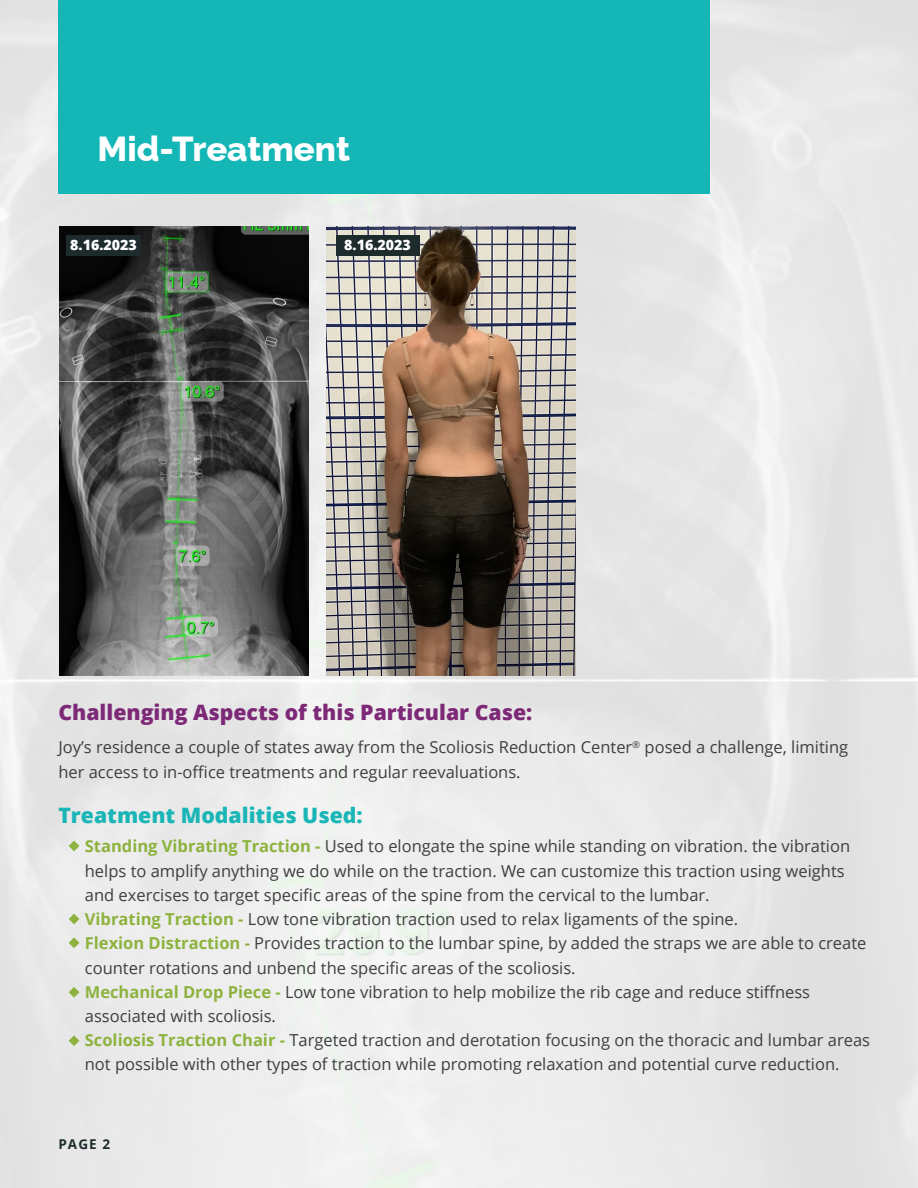
<style>
.page{position:relative;width:918px;height:1188px;background:#e9e9e9}
.page>*{position:absolute;margin:0;border:0;box-sizing:border-box;transform-origin:0 0}
.t1{font:800 34.8px "Raleway";color:#fff}
.t2{font:800 21.3px "Open Sans";color:#7d2977}
.t3{font:800 21.3px "Open Sans";color:#1ab6b7}
.t4{font:16.5px/24.3px "Open Sans";color:#3e3e3f}
.t5{font:800 14.25px "Open Sans";color:#fff}
.t6{font:700 13.5px "Open Sans";color:#1d2b2d}
.s1{font-weight:700;color:#8db33e}
</style>
<div class="page">
<div style="left:58px;top:0;width:652px;height:193px;background:#14b7b6"></div>
<svg style="left:69px;top:841px;width:10px;height:10px"></svg>
<svg style="left:69px;top:914px;width:10px;height:10px"></svg>
<svg style="left:69px;top:937px;width:10px;height:11px"></svg>
<svg style="left:69px;top:1035px;width:10px;height:11px"></svg>
<svg style="left:69px;top:987px;width:10px;height:11px"></svg>
<img style="left:59px;top:226px;width:250px;height:449px">
<img style="left:326px;top:226px;width:250px;height:449px">
<div style="left:67px;top:235px;width:74px;height:21px;background:#1d2b2d"></div>
<div style="left:336px;top:235px;width:83px;height:21px;background:#1d2b2d"></div>
<h1 class="t1" style="left:98px;top:122px;width:254px">Mid-Treatment</h1>
<p class="t5" style="left:70px;top:234px;width:68px">8.16.2023</p>
<p class="t5" style="left:344px;top:234px;width:68px">8.16.2023</p>
<p class="t2" style="left:58px;top:696px;width:475px">Challenging Aspects of this Particular Case:</p>
<p class="t4" style="left:58px;top:735px;width:791px">Joy’s residence a couple of states away from the Scoliosis Reduction Center<sup>®</sup> posed a challenge, limiting her access to in-office treatments and regular reevaluations.</p>
<p class="t3" style="left:58px;top:799px;width:306px">Treatment Modalities Used:</p>
<p class="t4" style="left:85px;top:834px;width:787px"><span class="s1">Standing Vibrating Traction -</span> Used to elongate the spine while standing on vibration. the vibration helps to amplify anything we do while on the traction. We can customize this traction using weights and exercises to target specific areas of the spine from the cervical to the lumbar.<br><span class="s1">Vibrating Traction -</span> Low tone vibration traction used to relax ligaments of the spine.<br><span class="s1">Flexion Distraction -</span> Provides traction to the lumbar spine, by added the straps we are able to create counter rotations and unbend the specific areas of the scoliosis.<br><span class="s1">Mechanical Drop Piece -</span> Low tone vibration to help mobilize the rib cage and reduce stiffness associated with scoliosis.<br><span class="s1">Scoliosis Traction Chair -</span> Targeted traction and derotation focusing on the thoracic and lumbar areas not possible with other types of traction while promoting relaxation and potential curve reduction.</p>
<p class="t6" style="left:58px;top:1135px;width:53px">PAGE 2</p>
</div>
